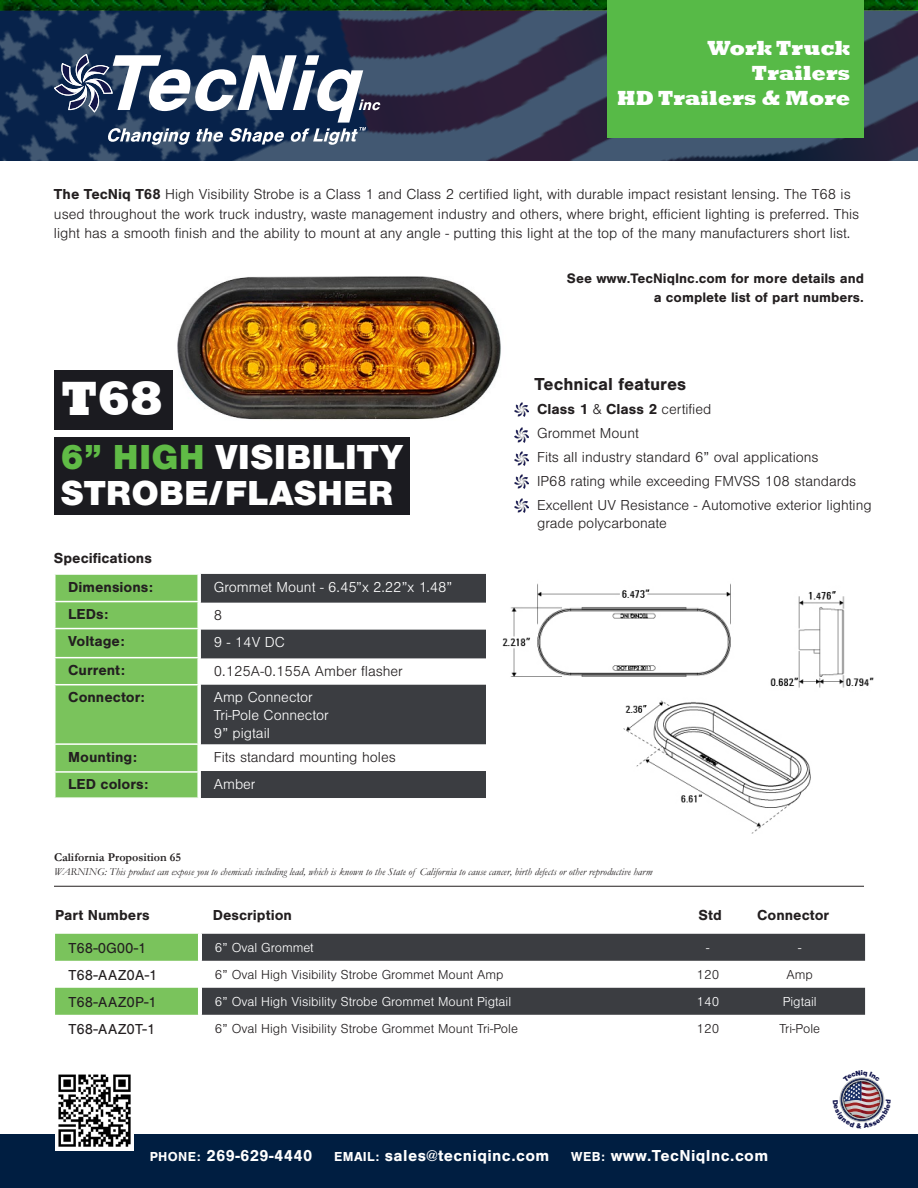
<style>
.page{position:relative;width:918px;height:1188px;background:#fff}
.page>*{position:absolute;margin:0;border:0;box-sizing:border-box;transform-origin:0 0}
.t1{font:800 49.35px "Rockwell";color:#fff}
.t2{font:900 36px/36px "Nimbus San";color:#fff}
.t3{font:800 21px/25.2px "Rockwell";color:#fff;text-align:right}
.t4{font:700 18px "Nimbus San";color:#231f20}
.t5{font:700 16.5px "Nimbus San";letter-spacing:.025em;color:#fff}
.t6{font:300 15px/24px "Nimbus San";color:#231f20}
.t7{font:700 15px/27.3px "Nimbus San";color:#231f20}
.t8{font:300 15px/18px "Nimbus San";color:#fff}
.t9{font:15px/27px "Nimbus San";color:#231f20}
.t10{font:700 14.25px/19.5px "Nimbus San";color:#231f20;text-align:right}
.t11{font:300 13.5px "Nimbus San";color:#231f20}
.t12{font:300 13.5px "Nimbus San";color:#fff}
.t13{font:700 12px "Garamond";color:#231f20}
.t14{font:italic 10.5px "Garamond";letter-spacing:.005em;color:#231f20}
.s1{font-weight:700}
.s2{color:#60bb46}
.s3{font-size:13.5px}
</style>
<div class="page">
<img style="left:147px;top:276px;width:376px;height:154px">
<img style="left:1px;top:0;width:917px;height:11px">
<img style="left:0;top:11px;width:918px;height:149px">
<svg style="left:54px;top:54px;width:327px;height:91px"></svg>
<div style="left:0;top:1134px;width:918px;height:54px;background:#001e41"></div>
<svg style="left:201px;top:574px;width:285px;height:224px;fill:#3b3d41"></svg>
<svg style="left:55px;top:574px;width:146px;height:224px"></svg>
<hr style="left:54px;top:886px;width:810px;height:1px;background:#231f20">
<div style="left:608px;top:0;width:256px;height:137px;background:#57ba47"></div>
<svg style="left:202px;top:934px;width:663px;height:81px;fill:#3b3d41"></svg>
<svg style="left:55px;top:934px;width:147px;height:81px"></svg>
<img style="left:502px;top:583px;width:372px;height:105px">
<div style="left:54px;top:370px;width:119px;height:59px;background:#1b1b20"></div>
<div style="left:54px;top:437px;width:355px;height:78px;background:#1b1b20"></div>
<img style="left:515px;top:402px;width:14px;height:15px">
<img style="left:515px;top:428px;width:14px;height:14px">
<img style="left:515px;top:451px;width:14px;height:14px">
<img style="left:515px;top:474px;width:14px;height:14px">
<img style="left:515px;top:499px;width:14px;height:14px">
<img style="left:623px;top:700px;width:188px;height:134px">
<img style="left:55px;top:1074px;width:79px;height:76px">
<svg style="left:839px;top:1077px;width:46px;height:45px"></svg>
<h3 class="t3" style="left:617px;top:36px;width:235px">Work Truck<br>Trailers<br>HD Trailers &amp; More</h3>
<p class="t6" style="left:54px;top:185px;width:807px;line-height:19.5px"><span class="s1">The TecNiq T68</span> High Visibility Strobe is a Class 1 and Class 2 certified light, with durable impact resistant lensing. The T68 is used throughout the work truck industry, waste management industry and others, where bright, efficient lighting is preferred. This light has a smooth finish and the ability to mount at any angle - putting this light at the top of the many manufacturers short list.</p>
<h1 class="t1" style="left:61px;top:370px;width:104px">T68</h1>
<h2 class="t2" style="left:60px;top:440px;width:344px"><span class="s2">6” HIGH</span> VISIBILITY<br>STROBE/FLASHER</h2>
<p class="t7" style="left:54px;top:544px;width:99px">Specifications</p>
<p class="t7" style="left:68px;top:573px;width:86px">Dimensions:<br>LEDs:<br>Voltage:</p>
<p class="t7" style="left:68px;top:657px;width:78px">Current:<br>Connector:</p>
<p class="t7" style="left:68px;top:743px;width:82px;line-height:27.8px">Mounting:<br>LED colors:</p>
<p class="t8" style="left:214px;top:578px;width:240px">Grommet Mount - 6.45”x 2.22”x 1.48”</p>
<p class="t6" style="left:214px;top:604px;width:10px">8</p>
<p class="t8" style="left:214px;top:634px;width:72px">9 - 14V DC</p>
<p class="t6" style="left:214px;top:659px;width:191px">0.125A-0.155A Amber flasher</p>
<p class="t8" style="left:214px;top:689px;width:116px">Amp Connector<br>Tri-Pole Connector<br>9” pigtail</p>
<p class="t6" style="left:214px;top:745px;width:183px">Fits standard mounting holes</p>
<p class="t8" style="left:214px;top:775px;width:43px">Amber</p>
<p class="t10" style="left:567px;top:268px;width:299px">See www.TecNiqInc.com for more details and a complete list of part numbers.</p>
<p class="t4" style="left:535px;top:374px;width:153px">Technical features</p>
<p class="t6" style="left:537px;top:397px;width:336px"><span class="s1">Class 1</span> &amp; <span class="s1">Class 2</span> certified<br>Grommet Mount<br>Fits all industry standard 6” oval applications<br>IP68 rating while exceeding FMVSS 108 standards Excellent UV Resistance - Automotive exterior lighting</p>
<p class="t6" style="left:537px;top:511px;width:131px">grade polycarbonate</p>
<p class="t13" style="left:54px;top:849px;width:129px">California Proposition 65</p>
<p class="t14" style="left:54px;top:865px;width:600px">WARNING: This product can expose you to chemicals including lead, which is known to the State of California to cause cancer, birth defects or other reproductive harm</p>
<p class="t7" style="left:55px;top:902px;width:96px">Part Numbers</p>
<p class="t7" style="left:213px;top:902px;width:81px">Description</p>
<p class="t7" style="left:699px;top:902px;width:25px">Std</p>
<p class="t7" style="left:757px;top:902px;width:74px">Connector</p>
<p class="t9" style="left:69px;top:935px;width:90px">T68-0G00-1<br>T68-AAZ0A-1<br>T68-AAZ0P-1<br>T68-AAZ0T-1</p>
<p class="t12" style="left:215px;top:940px;width:100px">6” Oval Grommet</p>
<p class="t12" style="left:706px;top:940px;width:5px">-</p>
<p class="t12" style="left:798px;top:940px;width:5px">-</p>
<p class="t11" style="left:215px;top:967px;width:290px">6” Oval High Visibility Strobe Grommet Mount Amp</p>
<p class="t11" style="left:697px;top:967px;width:24px">120</p>
<p class="t11" style="left:787px;top:967px;width:28px">Amp</p>
<p class="t12" style="left:215px;top:994px;width:298px">6” Oval High Visibility Strobe Grommet Mount Pigtail</p>
<p class="t12" style="left:697px;top:994px;width:24px">140</p>
<p class="t12" style="left:783px;top:994px;width:35px">Pigtail</p>
<p class="t11" style="left:215px;top:1021px;width:305px">6” Oval High Visibility Strobe Grommet Mount Tri-Pole</p>
<p class="t11" style="left:697px;top:1021px;width:24px">120</p>
<p class="t11" style="left:779px;top:1021px;width:42px">Tri-Pole</p>
<p class="t5" style="left:150px;top:1146px;width:164px"><span class="s3">PHONE:</span> 269-629-4440</p>
<p class="t5" style="left:334px;top:1146px;width:217px"><span class="s3">EMAIL:</span> sales@tecniqinc.com</p>
<p class="t5" style="left:571px;top:1146px;width:199px"><span class="s3">WEB:</span> www.TecNiqInc.com</p>
</div>
